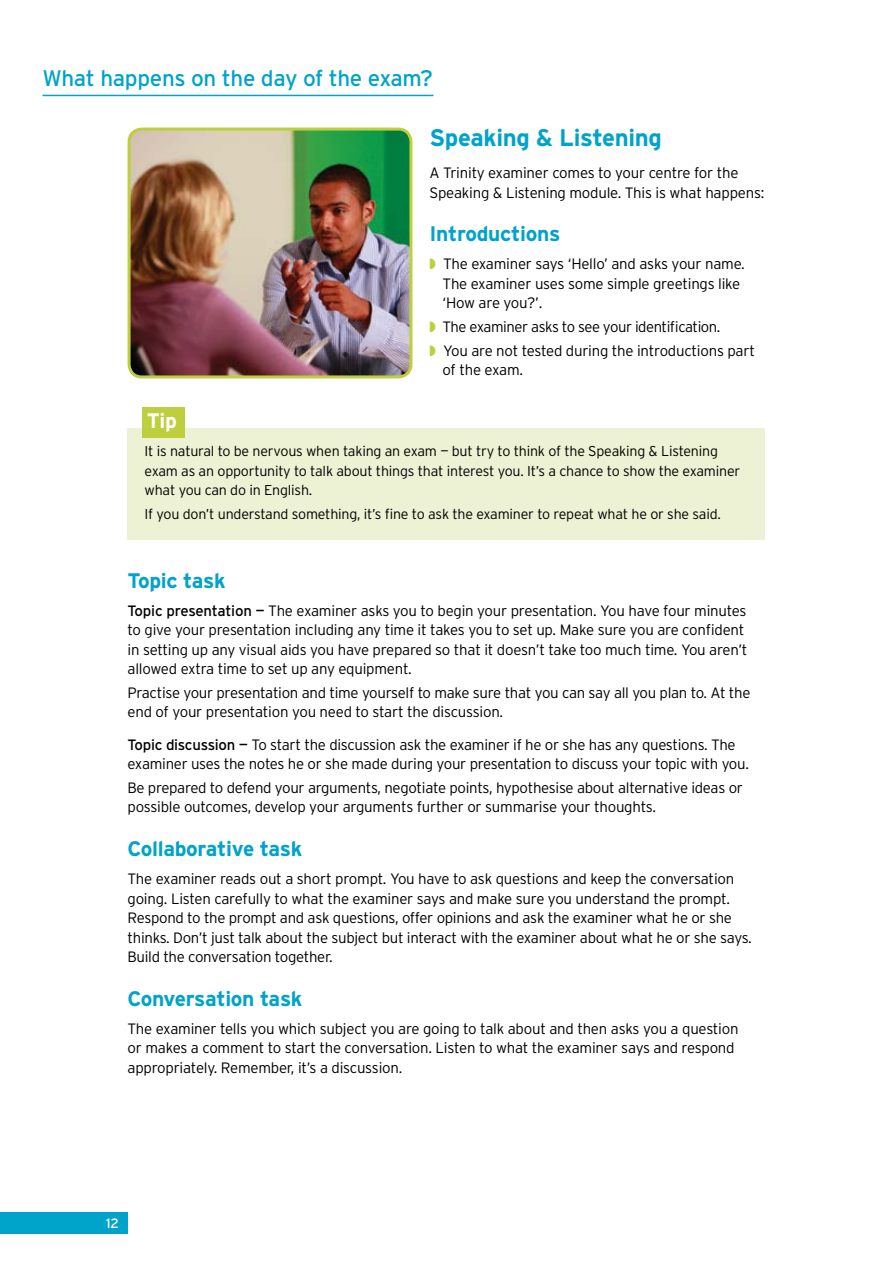
<style>
.page{position:relative;width:893px;height:1263px;background:#fff}
.page>*{position:absolute;margin:0;border:0;box-sizing:border-box;transform-origin:0 0}
.t1{font:700 24px "Interstate";letter-spacing:-.015em;color:#00a3c9}
.t2{font:22.5px "Interstate";letter-spacing:-.015em;color:#00a3c9}
.t3{font:700 21px "Interstate";letter-spacing:-.015em;color:#00a3c9}
.t4{font:700 21px "Interstate";color:#fff}
.t5{font:300 15px/19.5px "Interstate";letter-spacing:-.02em;color:#000}
.t6{font:300 14.25px/19.5px "Interstate";letter-spacing:-.015em;color:#000}
.t7{font:13.5px "Interstate";color:#fff}
.s1{color:#bdcf3c}
.s2{font-weight:400}
</style>
<div class="page">
<div style="left:0;top:1212px;width:128px;height:21px;background:#00a3c9"></div>
<div style="left:128px;top:428px;width:637px;height:111px;background:#edf2d5"></div>
<div style="left:142px;top:407px;width:43px;height:30px;background:#bdcf3c"></div>
<img style="left:129px;top:129px;width:282px;height:248px">
<div style="left:128px;top:128px;width:284px;height:250px;border:3px solid #bdcf3c;border-radius:13px"></div>
<hr style="left:43px;top:95px;width:390px;height:1px;background:#00a3c9">
<h2 class="t2" style="left:43px;top:66px;width:392px">What happens on the day of the exam?</h2>
<h3 class="t4" style="left:147px;top:409px;width:32px">Tip</h3>
<h1 class="t1" style="left:429px;top:124px;width:234px">Speaking &amp; Listening</h1>
<p class="t5" style="left:429px;top:163px;width:336px">A Trinity examiner comes to your centre for the<br>Speaking &amp; Listening module. This is what happens:</p>
<h3 class="t3" style="left:429px;top:222px;width:132px">Introductions</h3>
<p class="t5" style="left:443px;top:254px;width:304px;text-indent:-13px"><span class="s1">◗</span> The examiner says ‘Hello’ and asks your name.<br>The examiner uses some simple greetings like ‘How are you?’.</p>
<p class="t5" style="left:429px;top:315px;width:327px;line-height:23.7px"><span class="s1">◗</span> The examiner asks to see your identification.<br><span class="s1">◗</span> You are not tested during the introductions part</p>
<p class="t5" style="left:443px;top:360px;width:82px">of the exam.</p>
<p class="t6" style="left:145px;top:441px;width:597px">It is natural to be nervous when taking an exam — but try to think of the Speaking &amp; Listening exam as an opportunity to talk about things that interest you. It’s a chance to show the examiner what you can do in English.</p>
<p class="t6" style="left:145px;top:504px;width:578px">If you don’t understand something, it’s fine to ask the examiner to repeat what he or she said.</p>
<h3 class="t3" style="left:128px;top:568px;width:100px">Topic task</h3>
<p class="t5" style="left:128px;top:600px;width:621px"><span class="s2">Topic presentation —</span> The examiner asks you to begin your presentation. You have four minutes to give your presentation including any time it takes you to set up. Make sure you are confident in setting up any visual aids you have prepared so that it doesn’t take too much time. You aren’t allowed extra time to set up any equipment.</p>
<p class="t5" style="left:128px;top:683px;width:624px">Practise your presentation and time yourself to make sure that you can say all you plan to. At the end of your presentation you need to start the discussion.</p>
<p class="t5" style="left:128px;top:734px;width:623px"><span class="s2">Topic discussion —</span> To start the discussion ask the examiner if he or she has any questions. The examiner uses the notes he or she made during your presentation to discuss your topic with you.</p>
<p class="t5" style="left:128px;top:778px;width:617px">Be prepared to defend your arguments, negotiate points, hypothesise about alternative ideas or possible outcomes, develop your arguments further or summarise your thoughts.</p>
<h3 class="t3" style="left:128px;top:837px;width:176px">Collaborative task</h3>
<p class="t5" style="left:128px;top:869px;width:626px">The examiner reads out a short prompt. You have to ask questions and keep the conversation going. Listen carefully to what the examiner says and make sure you understand the prompt.<br>Respond to the prompt and ask questions, offer opinions and ask the examiner what he or she thinks. Don’t just talk about the subject but interact with the examiner about what he or she says.<br>Build the conversation together.</p>
<h3 class="t3" style="left:128px;top:987px;width:176px">Conversation task</h3>
<p class="t5" style="left:128px;top:1019px;width:613px">The examiner tells you which subject you are going to talk about and then asks you a question or makes a comment to start the conversation. Listen to what the examiner says and respond appropriately. Remember, it’s a discussion.</p>
<p class="t7" style="left:106px;top:1215px;width:14px">12</p>
</div>
